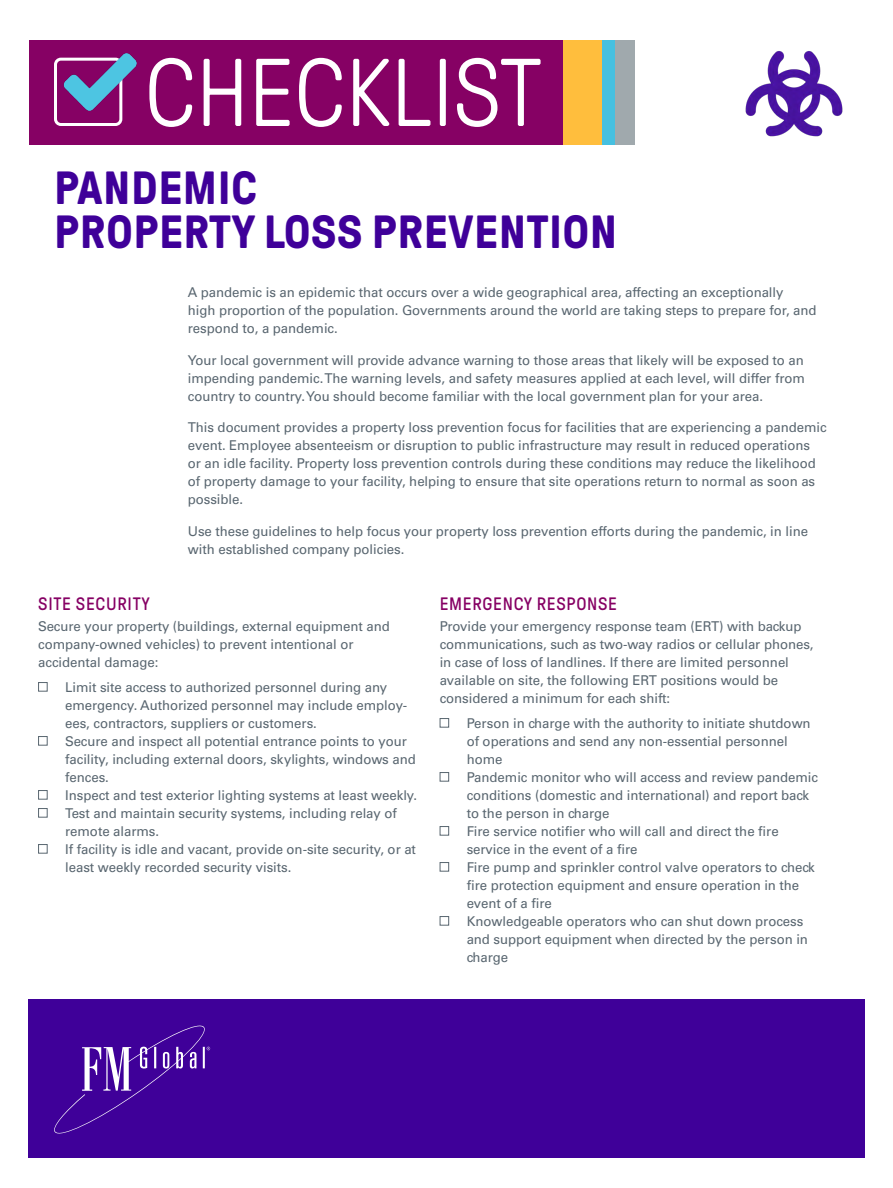
<style>
.page{position:relative;width:893px;height:1188px;background:#fff}
.page>*{position:absolute;margin:0;border:0;box-sizing:border-box;transform-origin:0 0}
.t1{font:300 96px "GT Pressura Pro";letter-spacing:-.005em;color:#fff}
.t2{font:700 46.5px/43.5px "GT Pressura Pro";letter-spacing:.01em;color:#3f0099}
.t3{font:18px "GT Pressura Pro";letter-spacing:.04em;color:#860164}
.t4{font:13.5px/18px "Univers LT Std";letter-spacing:-.005em;color:#596670}
</style>
<div class="page">
<div style="left:30px;top:40px;width:533px;height:105px;background:#860164"></div>
<div style="left:28px;top:999px;width:836px;height:159px;background:#3f0099"></div>
<div style="left:38px;top:682px;width:10px;height:10px;border:1px solid #596670"></div>
<div style="left:38px;top:736px;width:10px;height:10px;border:1px solid #596670"></div>
<div style="left:38px;top:790px;width:10px;height:10px;border:1px solid #596670"></div>
<div style="left:38px;top:808px;width:10px;height:10px;border:1px solid #596670"></div>
<div style="left:38px;top:844px;width:10px;height:10px;border:1px solid #596670"></div>
<div style="left:440px;top:718px;width:9px;height:10px;border:1px solid #596670"></div>
<div style="left:440px;top:772px;width:9px;height:10px;border:1px solid #596670"></div>
<div style="left:440px;top:826px;width:9px;height:10px;border:1px solid #596670"></div>
<div style="left:440px;top:862px;width:9px;height:10px;border:1px solid #596670"></div>
<div style="left:440px;top:916px;width:9px;height:10px;border:1px solid #596670"></div>
<img style="left:745px;top:51px;width:98px;height:86px">
<img style="left:54px;top:53px;width:83px;height:73px">
<div style="left:563px;top:40px;width:50px;height:105px;background:#ffbe3d"></div>
<div style="left:602px;top:40px;width:19px;height:105px;background:#46c0e0"></div>
<div style="left:615px;top:40px;width:20px;height:105px;background:#a0a9ad"></div>
<svg style="left:54px;top:1026px;width:156px;height:108px"></svg>
<h1 class="t1" style="left:144px;top:42px;width:400px">CHECKLIST</h1>
<h2 class="t2" style="left:54px;top:167px;width:565px">PANDEMIC<br>PROPERTY LOSS PREVENTION</h2>
<p class="t4" style="left:188px;top:284px;width:630px">A pandemic is an epidemic that occurs over a wide geographical area, affecting an exceptionally<br>high proportion of the population. Governments around the world are taking steps to prepare for, and respond to, a pandemic.</p>
<p class="t4" style="left:188px;top:351px;width:618px;text-align:justify">Your local government will provide advance warning to those areas that likely will be exposed to an impending pandemic. The warning levels, and safety measures applied at each level, will differ from country to country. You should become familiar with the local government plan for your area.</p>
<p class="t4" style="left:188px;top:419px;width:640px">This document provides a property loss prevention focus for facilities that are experiencing a pandemic event. Employee absenteeism or disruption to public infrastructure may result in reduced operations<br>or an idle facility. Property loss prevention controls during these conditions may reduce the likelihood of property damage to your facility, helping to ensure that site operations return to normal as soon as possible.</p>
<p class="t4" style="left:188px;top:522px;width:622px">Use these guidelines to help focus your property loss prevention efforts during the pandemic, in line with established company policies.</p>
<h3 class="t3" style="left:38px;top:595px;width:113px">SITE SECURITY</h3>
<p class="t4" style="left:38px;top:617px;width:353px">Secure your property (buildings, external equipment and company-owned vehicles) to prevent intentional or accidental damage:</p>
<p class="t4" style="left:65px;top:678px;width:353px">Limit site access to authorized personnel during any emergency. Authorized personnel may include employ&shy;ees, contractors, suppliers or customers.<br>Secure and inspect all potential entrance points to your facility, including external doors, skylights, windows and fences.<br>Inspect and test exterior lighting systems at least weekly.<br>Test and maintain security systems, including relay of remote alarms.<br>If facility is idle and vacant, provide on-site security, or at least weekly recorded security visits.</p>
<h3 class="t3" style="left:440px;top:595px;width:179px">EMERGENCY RESPONSE</h3>
<p class="t4" style="left:440px;top:617px;width:375px">Provide your emergency response team (ERT) with backup communications, such as two-way radios or cellular phones, in case of loss of landlines. If there are limited personnel available on site, the following ERT positions would be considered a minimum for each shift:</p>
<p class="t4" style="left:467px;top:714px;width:353px">Person in charge with the authority to initiate shutdown of operations and send any non-essential personnel home<br>Pandemic monitor who will access and review pandemic conditions (domestic and international) and report back to the person in charge<br>Fire service notifier who will call and direct the fire service in the event of a fire<br>Fire pump and sprinkler control valve operators to check fire protection equipment and ensure operation in the event of a fire<br>Knowledgeable operators who can shut down process and support equipment when directed by the person in charge</p>
</div>
